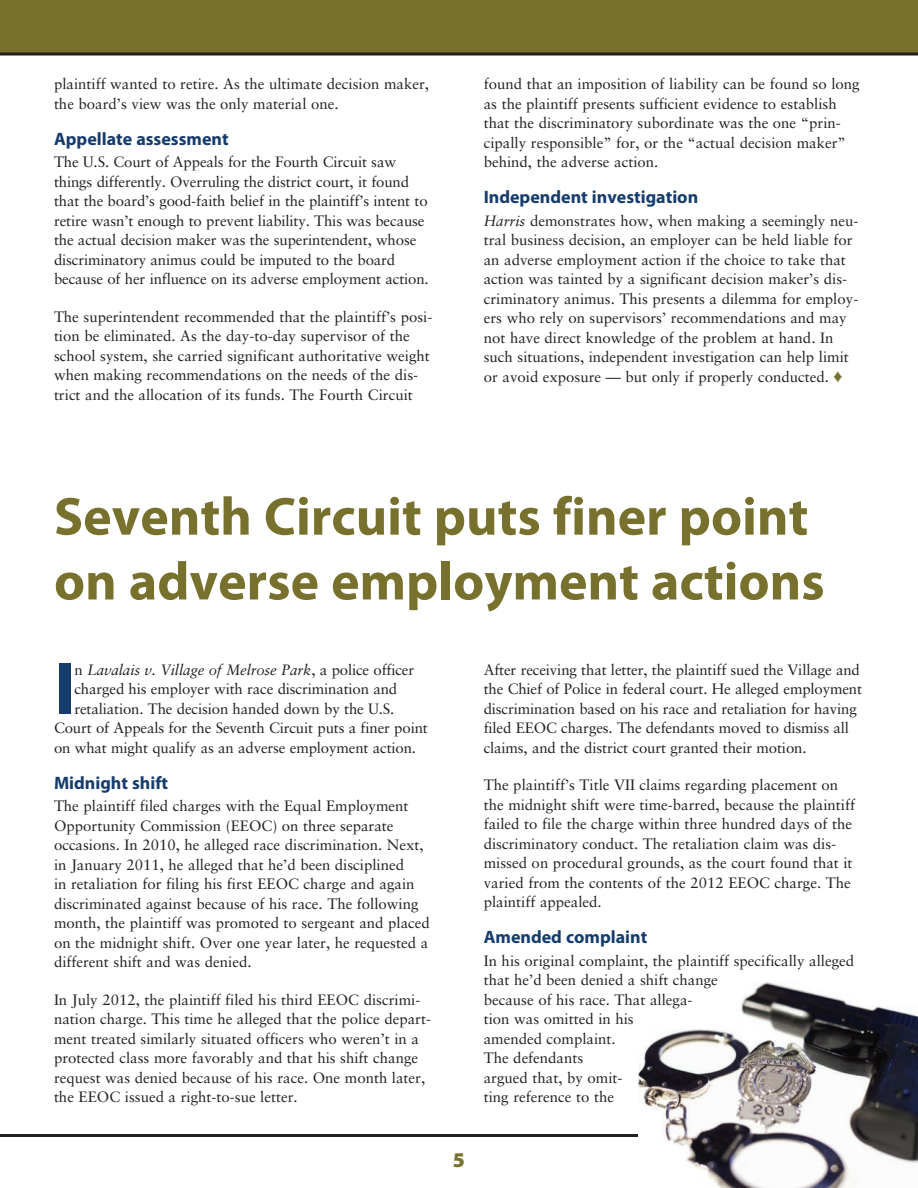
<style>
.page{position:relative;width:918px;height:1188px;background:#fff}
.page>*{position:absolute;margin:0;border:0;box-sizing:border-box;transform-origin:0 0}
.t1{font:700 74.25px "Myriad Pro";color:#163c6d}
.t2{font:700 54px/64.8px "Myriad Pro";color:#78712d}
.t3{font:900 21px "Myriad Pro";color:#78712d}
.t4{font:700 18px "Myriad Pro";color:#163c6d}
.t5{font:15px/19.5px "Sabon LT Std";color:#231f20}
.t6{font:italic 15px "Sabon LT Std";letter-spacing:-.01em;color:#231f20}
.s1{font-style:italic}
.s2{color:#78712d}
.s3{font-style:normal}
</style>
<div class="page">
<hr style="left:0;top:1134px;width:918px;height:3px;background:#231f20">
<img style="left:638px;top:982px;width:280px;height:206px">
<div style="left:0;top:0;width:918px;height:54px;background:#78712d"></div>
<svg style="left:0;top:52px;width:918px;height:4px"></svg>
<p class="t5" style="left:54px;top:74px;width:377px">plaintiff wanted to retire. As the ultimate decision maker, the board’s view was the only material one.</p>
<p class="t4" style="left:54px;top:129px;width:176px">Appellate assessment</p>
<p class="t5" style="left:54px;top:152px;width:376px">The U.S. Court of Appeals for the Fourth Circuit saw things differently. Overruling the district court, it found that the board’s good-faith belief in the plaintiff’s intent to retire wasn’t enough to prevent liability. This was because the actual decision maker was the superintendent, whose discriminatory animus could be imputed to the board because of her influence on its adverse employment action.</p>
<p class="t5" style="left:54px;top:307px;width:380px">The superintendent recommended that the plaintiff’s posi&shy;tion be eliminated. As the day-to-day supervisor of the school system, she carried significant authoritative weight when making recommendations on the needs of the dis&shy;trict and the allocation of its funds. The Fourth Circuit</p>
<p class="t5" style="left:484px;top:74px;width:378px">found that an imposition of liability can be found so long as the plaintiff presents sufficient evidence to establish that the discriminatory subordinate was the one “prin&shy;cipally responsible” for, or the “actual decision maker” behind, the adverse action.</p>
<p class="t4" style="left:484px;top:187px;width:216px">Independent investigation</p>
<p class="t5" style="left:484px;top:211px;width:376px"><span class="s1">Harris</span> demonstrates how, when making a seemingly neu&shy;tral business decision, an employer can be held liable for an adverse employment action if the choice to take that action was tainted by a significant decision maker’s dis&shy;criminatory animus. This presents a dilemma for employ&shy;ers who rely on supervisors’ recommendations and may not have direct knowledge of the problem at hand. In such situations, independent investigation can help limit or avoid exposure — but only if properly conducted. <span class="s2">♦</span></p>
<h2 class="t2" style="left:54px;top:485px;width:772px">Seventh Circuit puts finer point on adverse employment actions</h2>
<h1 class="t1" style="left:54px;top:647px;width:23px">I</h1>
<p class="t6" style="left:74px;top:661px;width:341px"><span class="s3">n</span> Lavalais v. Village of Melrose Park<span class="s3">, a police officer</span></p>
<p class="t5" style="left:74px;top:679px;width:324px">charged his employer with race discrimination and</p>
<p class="t5" style="left:74px;top:698px;width:321px">retaliation. The decision handed down by the U.S.</p>
<p class="t5" style="left:54px;top:718px;width:375px">Court of Appeals for the Seventh Circuit puts a finer point</p>
<p class="t5" style="left:54px;top:737px;width:364px">on what might qualify as an adverse employment action.</p>
<p class="t4" style="left:54px;top:772px;width:116px">Midnight shift</p>
<p class="t5" style="left:54px;top:796px;width:377px">The plaintiff filed charges with the Equal Employment Opportunity Commission (EEOC) on three separate occasions. In 2010, he alleged race discrimination. Next, in January 2011, he alleged that he’d been disciplined<br>in retaliation for filing his first EEOC charge and again discriminated against because of his race. The following month, the plaintiff was promoted to sergeant and placed on the midnight shift. Over one year later, he requested a different shift and was denied.</p>
<p class="t5" style="left:54px;top:989px;width:379px">In July 2012, the plaintiff filed his third EEOC discrimi&shy;nation charge. This time he alleged that the police depart&shy;ment treated similarly situated officers who weren’t in a protected class more favorably and that his shift change request was denied because of his race. One month later, the EEOC issued a right-to-sue letter.</p>
<h3 class="t3" style="left:453px;top:1148px;width:14px">5</h3>
<p class="t5" style="left:484px;top:659px;width:380px">After receiving that letter, the plaintiff sued the Village and the Chief of Police in federal court. He alleged employment discrimination based on his race and retaliation for having filed EEOC charges. The defendants moved to dismiss all claims, and the district court granted their motion.</p>
<p class="t5" style="left:484px;top:775px;width:373px">The plaintiff’s Title VII claims regarding placement on the midnight shift were time-barred, because the plaintiff failed to file the charge within three hundred days of the discriminatory conduct. The retaliation claim was dis&shy;missed on procedural grounds, as the court found that it varied from the contents of the 2012 EEOC charge. The plaintiff appealed.</p>
<p class="t4" style="left:484px;top:927px;width:165px">Amended complaint</p>
<p class="t5" style="left:484px;top:950px;width:372px">In his original complaint, the plaintiff specifically alleged that he’d been denied a shift change<br>because of his race. That allega-<br>tion was omitted in his<br>amended complaint.<br>The defendants<br>argued that, by omit-<br>ting reference to the</p>
</div>
